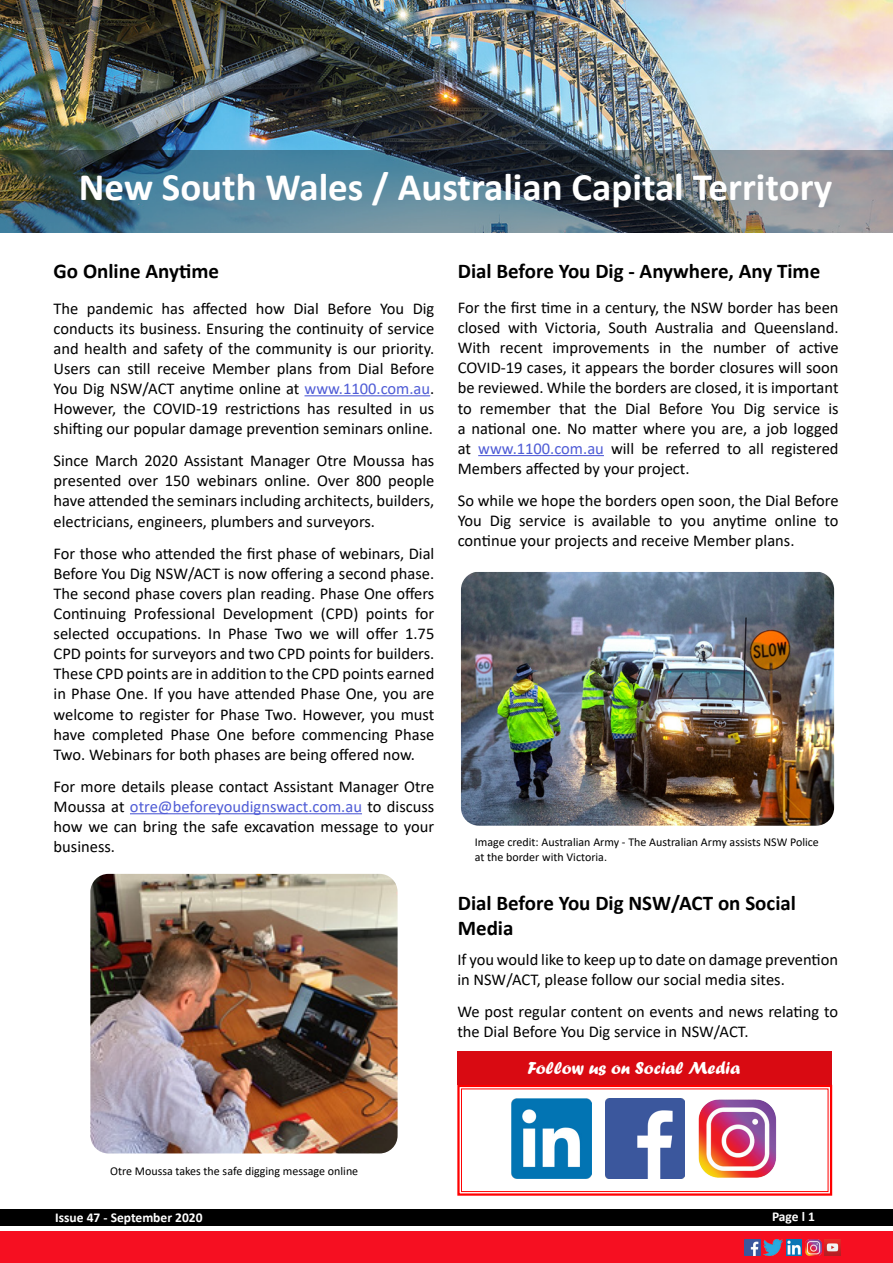
<style>
.page{position:relative;width:893px;height:1263px;background:#fff}
.page>*{position:absolute;margin:0;border:0;box-sizing:border-box;transform-origin:0 0}
.t1{font:700 39px "Calibri";color:#fff}
.Heading{font:700 21px/25.2px "Calibri";color:#000}
.Text{font:18px "Forte";color:#fff}
.Text-2{font:16.5px/20.1px "Calibri";color:#000;text-align:justify}
.Heading-2{font:700 13.5px "Calibri";color:#fff}
.Image_Text{font:12px/14.4px "Calibri";color:#000}
.s1{color:#4f5cd6}
</style>
<div class="page">
<div style="left:0;top:1209px;width:893px;height:16px;background:#000"></div>
<div style="left:0;top:1232px;width:893px;height:31px;background:#f60f21"></div>
<img style="left:763px;top:1239px;width:20px;height:16px">
<img style="left:824px;top:1239px;width:16px;height:16px">
<img style="left:805px;top:1239px;width:16px;height:16px">
<img style="left:744px;top:1239px;width:16px;height:16px">
<img style="left:786px;top:1239px;width:16px;height:16px">
<img style="left:0;top:0;width:892px;height:150px">
<img style="left:0;top:150px;width:892px;height:83px">
<hr style="left:304px;top:395px;width:126px;height:1px;background:#4f5cd6">
<hr style="left:130px;top:813px;width:232px;height:1px;background:#4f5cd6">
<img style="left:90px;top:874px;width:308px;height:279px">
<hr style="left:478px;top:455px;width:126px;height:1px;background:#4f5cd6">
<img style="left:461px;top:572px;width:373px;height:254px">
<svg style="left:457px;top:1085px;width:376px;height:111px"></svg>
<div style="left:461px;top:1088px;width:367px;height:104px;border:1px solid #f00"></div>
<div style="left:457px;top:1051px;width:375px;height:34px;background:#d90a12"></div>
<img style="left:512px;top:1099px;width:79px;height:79px">
<img style="left:605px;top:1099px;width:79px;height:79px">
<img style="left:698px;top:1099px;width:80px;height:79px">
<p class="t1" style="left:79px;top:159px;width:755px">New South Wales / Australian Capital Territory</p>
<p class="Heading" style="left:54px;top:258px;width:167px">Go Online Anytime</p>
<p class="Text-2" style="left:54px;top:298px;width:382px">The pandemic has affected how Dial Before You Dig conducts its business. Ensuring the continuity of service and health and safety of the community is our priority.<br>Users can still receive Member plans from Dial Before You Dig NSW/ACT anytime online at <span class="s1">www.1100.com.au</span>.<br>However, the COVID-19 restrictions has resulted in us shifting our popular damage prevention seminars online.</p>
<p class="Text-2" style="left:54px;top:450px;width:382px">Since March 2020 Assistant Manager Otre Moussa has presented over 150 webinars online. Over 800 people have attended the seminars including architects, builders, electricians, engineers, plumbers and surveyors.</p>
<p class="Text-2" style="left:54px;top:543px;width:382px">For those who attended the first phase of webinars, Dial Before You Dig NSW/ACT is now offering a second phase.<br>The second phase covers plan reading. Phase One offers Continuing Professional Development (CPD) points for selected occupations. In Phase Two we will offer 1.75<br>CPD points for surveyors and two CPD points for builders.<br>These CPD points are in addition to the CPD points earned in Phase One. If you have attended Phase One, you are welcome to register for Phase Two. However, you must have completed Phase One before commencing Phase Two. Webinars for both phases are being offered now.</p>
<p class="Text-2" style="left:54px;top:776px;width:382px">For more details please contact Assistant Manager Otre Moussa at <span class="s1">otre@beforeyoudignswact.com.au</span> to discuss how we can bring the safe excavation message to your business.</p>
<p class="Heading" style="left:458px;top:258px;width:364px">Dial Before You Dig - Anywhere, Any Time</p>
<p class="Text-2" style="left:458px;top:297px;width:382px">For the first time in a century, the NSW border has been closed with Victoria, South Australia and Queensland.<br>With recent improvements in the number of active COVID-19 cases, it appears the border closures will soon be reviewed. While the borders are closed, it is important to remember that the Dial Before You Dig service is a national one. No matter where you are, a job logged at <span class="s1">www.1100.com.au</span> will be referred to all registered Members affected by your project.</p>
<p class="Text-2" style="left:458px;top:490px;width:382px">So while we hope the borders open soon, the Dial Before You Dig service is available to you anytime online to continue your projects and receive Member plans.</p>
<p class="Image_Text" style="left:475px;top:835px;width:345px">Image credit: Australian Army - The Australian Army assists NSW Police at the border with Victoria.</p>
<p class="Heading" style="left:458px;top:890px;width:340px">Dial Before You Dig NSW/ACT on Social<br>Media</p>
<p class="Text-2" style="left:457px;top:949px;width:382px">If you would like to keep up to date on damage prevention in NSW/ACT, please follow our social media sites.</p>
<p class="Text-2" style="left:457px;top:1001px;width:382px">We post regular content on events and news relating to the Dial Before You Dig service in NSW/ACT.</p>
<p class="Text" style="left:527px;top:1057px;width:214px">Follow us on Social Media</p>
<p class="Image_Text" style="left:110px;top:1163px;width:250px">Otre Moussa takes the safe digging message online</p>
<p class="Heading-2" style="left:55px;top:1208px;width:149px">Issue 47 - September 2020</p>
<p class="Heading-2" style="left:772px;top:1207px;width:44px">Page l 1</p>
</div>
